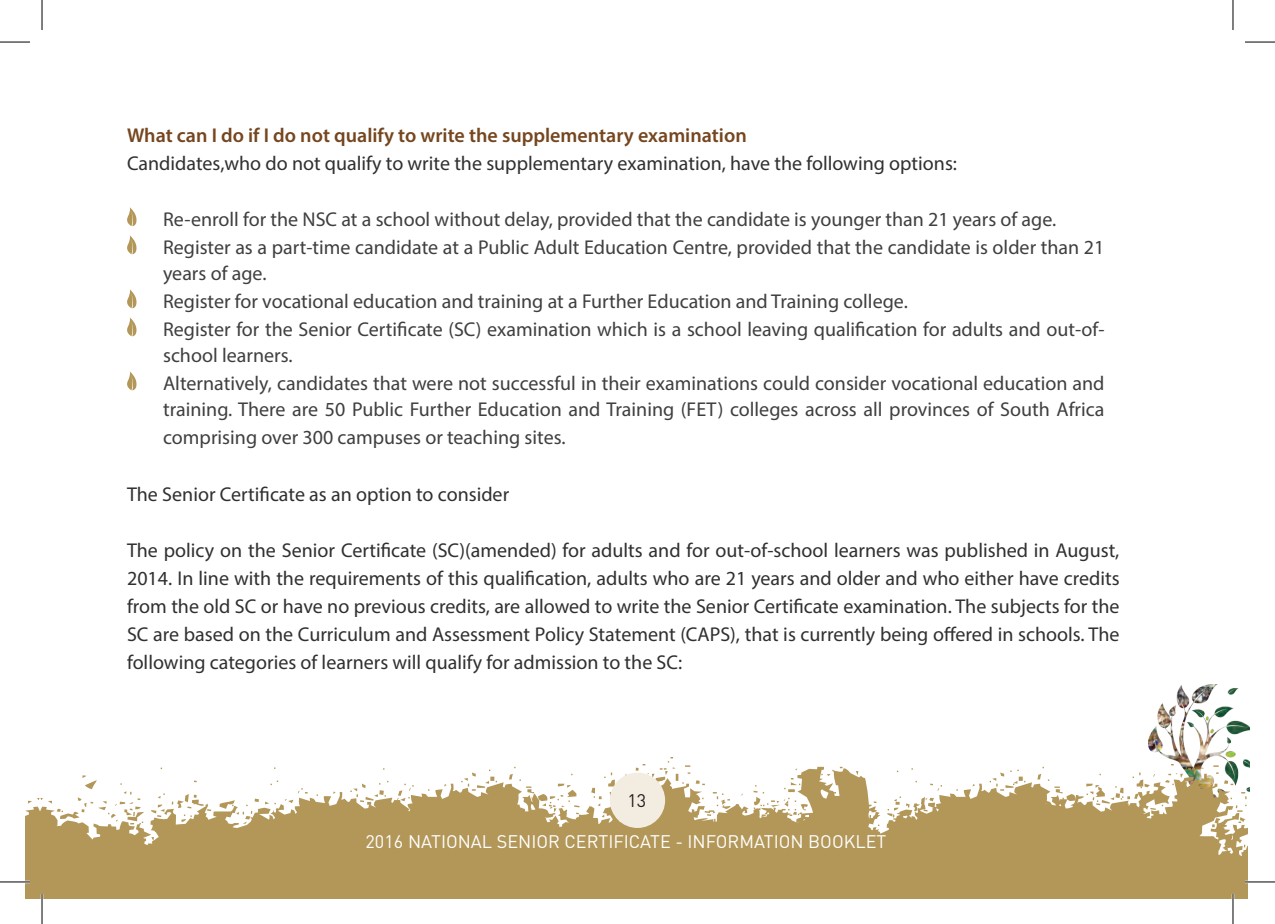
<style>
.page{position:relative;width:1275px;height:924px;background:#fff}
.page>*{position:absolute;margin:0;border:0;box-sizing:border-box;transform-origin:0 0}
.t1{font:20px/28px "Myriad Pro";color:#3e3f3e}
.t2{font:20px/28px "Myriad Pro";color:#312f30;text-align:justify}
.t3{font:600 20px "Myriad Pro";color:#75461f}
.t4{font:18px "DIN";color:#fff}
.t5{font:18px "DIN";color:#231f20}
</style>
<div class="page">
<img style="left:1148px;top:684px;width:102px;height:108px">
<svg style="left:40px;top:756px;width:1208px;height:142px;fill:#b39758"></svg>
<svg style="left:25px;top:797px;width:15px;height:101px;background:#bca36c"></svg>
<div style="left:610px;top:772px;width:55px;height:55px;background:#f3ede1;border-radius:50%"></div>
<svg style="left:127px;top:207px;width:10px;height:19px"></svg>
<svg style="left:127px;top:235px;width:10px;height:19px"></svg>
<svg style="left:127px;top:289px;width:10px;height:19px"></svg>
<svg style="left:127px;top:317px;width:10px;height:19px"></svg>
<svg style="left:127px;top:371px;width:10px;height:19px"></svg>
<hr style="left:0;top:880px;width:30px;height:2px;background:#fff">
<hr style="left:1245px;top:880px;width:30px;height:2px;background:#fff">
<hr style="left:41px;top:893px;width:2px;height:30px;background:#fff">
<hr style="left:1231px;top:893px;width:3px;height:30px;background:#fff">
<hr style="left:0;top:42px;width:30px;height:1px;background:#000">
<hr style="left:1245px;top:42px;width:30px;height:1px;background:#000">
<hr style="left:0;top:881px;width:30px;height:1px;background:#000">
<hr style="left:1245px;top:881px;width:30px;height:1px;background:#000">
<hr style="left:42px;top:0;width:1px;height:30px;background:#000">
<hr style="left:42px;top:893px;width:1px;height:30px;background:#000">
<hr style="left:1232px;top:0;width:1px;height:30px;background:#000">
<hr style="left:1232px;top:893px;width:1px;height:30px;background:#000">
<p class="t3" style="left:127px;top:123px;width:621px">What can I do if I do not qualify to write the supplementary examination</p>
<p class="t2" style="left:127px;top:149px;width:831px">Candidates,who do not qualify to write the supplementary examination, have the following options:</p>
<p class="t1" style="left:163px;top:205px;width:943px">Re-enroll for the NSC at a school without delay, provided that the candidate is younger than 21 years of age.<br>Register as a part-time candidate at a Public Adult Education Centre, provided that the candidate is older than 21</p>
<p class="t1" style="left:163px;top:259px;width:943px">years of age.<br>Register for vocational education and training at a Further Education and Training college.<br>Register for the Senior Certificate (SC) examination which is a school leaving qualification for adults and out-of-</p>
<p class="t1" style="left:163px;top:341px;width:943px">school learners.<br>Alternatively, candidates that were not successful in their examinations could consider vocational education and</p>
<p class="t1" style="left:163px;top:395px;width:943px">training. There are 50 Public Further Education and Training (FET) colleges across all provinces of South Africa comprising over 300 campuses or teaching sites.</p>
<p class="t2" style="left:127px;top:479px;width:384px">The Senior Certificate as an option to consider</p>
<p class="t2" style="left:127px;top:535px;width:994px">The policy on the Senior Certificate (SC)(amended) for adults and for out-of-school learners was published in August, 2014. In line with the requirements of this qualification, adults who are 21 years and older and who either have credits from the old SC or have no previous credits, are allowed to write the Senior Certificate examination. The subjects for the SC are based on the Curriculum and Assessment Policy Statement (CAPS), that is currently being offered in schools. The following categories of learners will qualify for admission to the SC:</p>
<p class="t5" style="left:627px;top:790px;width:20px">13</p>
<p class="t4" style="left:365px;top:830px;width:522px">2016 NATIONAL SENIOR CERTIFICATE - INFORMATION BOOKLET</p>
</div>
